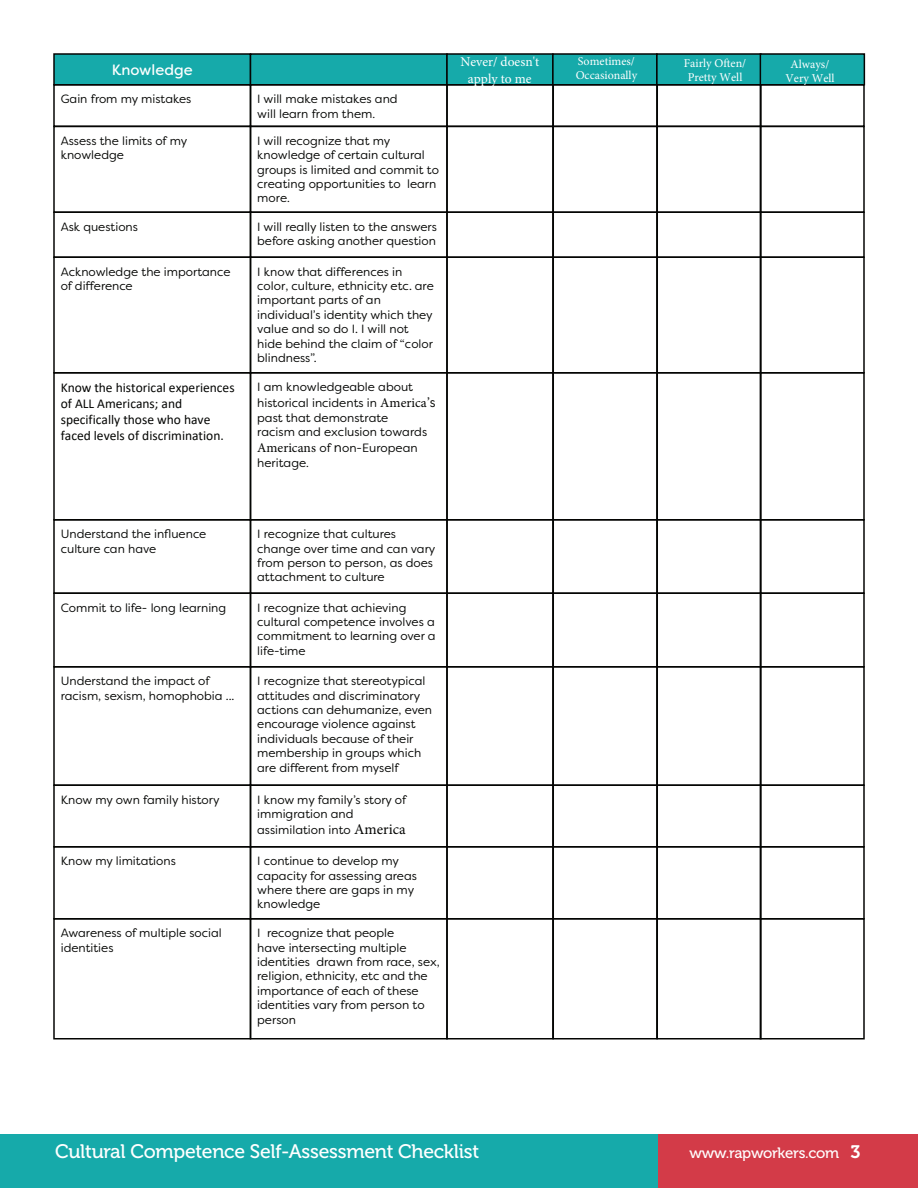
<style>
.page{position:relative;width:918px;height:1188px;background:#fff}
.page>*{position:absolute;margin:0;border:0;box-sizing:border-box;transform-origin:0 0}
.t1{font:19.5px "Museo 500";letter-spacing:-.015em;color:#fff}
.t2{font:15px "Museo 500";letter-spacing:-.015em;color:#fff}
.t3{font:15px "Filson Soft";color:#fff}
.t4{font:13.5px/16.2px "Calibri";color:#040503}
.t5{font:13.5px/16.2px "Minion Pro";color:#fff;text-align:center}
.t6{font:12px/14.4px "Filson Soft";color:#040503}
.t7{font:12px/14.4px "Minion Pro";color:#fff;text-align:center}
.s1{font-family:"Minion Pro"}
.s2{font-family:"Minion Pro";font-size:13.5px}
.s3{font-size:13.5px}
.s4{font-family:"Minion Pro";font-size:15px}
.s5{font-family:"Museo 700";font-size:18px}
</style>
<div class="page">
<div style="left:0;top:1134px;width:918px;height:54px;background:#16aaaa"></div>
<div style="left:658px;top:1134px;width:260px;height:54px;background:#d33b48"></div>
<div style="left:54px;top:54px;width:196px;height:31px;background:#16aaaa"></div>
<div style="left:53px;top:53px;width:198px;height:33px;border:2px solid #040503"></div>
<div style="left:250px;top:54px;width:197px;height:31px;background:#16aaaa"></div>
<div style="left:250px;top:53px;width:198px;height:33px;border:2px solid #040503"></div>
<div style="left:53px;top:84px;width:198px;height:43px;border:2px solid #040503"></div>
<div style="left:53px;top:212px;width:198px;height:46px;border:2px solid #040503"></div>
<div style="left:53px;top:519px;width:198px;height:75px;border:2px solid #040503"></div>
<div style="left:53px;top:592px;width:198px;height:76px;border:2px solid #040503"></div>
<div style="left:53px;top:784px;width:198px;height:64px;border:2px solid #040503"></div>
<div style="left:53px;top:846px;width:198px;height:74px;border:2px solid #040503"></div>
<div style="left:53px;top:918px;width:198px;height:122px;border:2px solid #040503"></div>
<div style="left:250px;top:84px;width:198px;height:43px;border:2px solid #040503"></div>
<div style="left:250px;top:126px;width:198px;height:87px;border:2px solid #040503"></div>
<div style="left:250px;top:212px;width:198px;height:46px;border:2px solid #040503"></div>
<div style="left:250px;top:256px;width:198px;height:118px;border:2px solid #040503"></div>
<div style="left:250px;top:372px;width:198px;height:148px;border:2px solid #040503"></div>
<div style="left:250px;top:519px;width:198px;height:75px;border:2px solid #040503"></div>
<div style="left:250px;top:592px;width:198px;height:76px;border:2px solid #040503"></div>
<div style="left:250px;top:666px;width:198px;height:120px;border:2px solid #040503"></div>
<div style="left:250px;top:784px;width:198px;height:64px;border:2px solid #040503"></div>
<div style="left:250px;top:846px;width:198px;height:74px;border:2px solid #040503"></div>
<div style="left:250px;top:918px;width:198px;height:122px;border:2px solid #040503"></div>
<div style="left:446px;top:84px;width:108px;height:43px;border:2px solid #040503"></div>
<div style="left:447px;top:54px;width:106px;height:31px;background:#16aaaa"></div>
<div style="left:446px;top:53px;width:108px;height:33px;border:2px solid #040503"></div>
<div style="left:553px;top:54px;width:104px;height:31px;background:#16aaaa"></div>
<div style="left:552px;top:53px;width:106px;height:33px;border:2px solid #040503"></div>
<div style="left:657px;top:54px;width:104px;height:31px;background:#16aaaa"></div>
<div style="left:656px;top:53px;width:106px;height:33px;border:2px solid #040503"></div>
<div style="left:760px;top:54px;width:104px;height:31px;background:#16aaaa"></div>
<div style="left:760px;top:53px;width:105px;height:33px;border:2px solid #040503"></div>
<div style="left:446px;top:126px;width:108px;height:87px;border:2px solid #040503"></div>
<div style="left:446px;top:212px;width:108px;height:46px;border:2px solid #040503"></div>
<div style="left:446px;top:256px;width:108px;height:118px;border:2px solid #040503"></div>
<div style="left:446px;top:372px;width:108px;height:148px;border:2px solid #040503"></div>
<div style="left:446px;top:519px;width:108px;height:75px;border:2px solid #040503"></div>
<div style="left:446px;top:592px;width:108px;height:76px;border:2px solid #040503"></div>
<div style="left:446px;top:666px;width:108px;height:120px;border:2px solid #040503"></div>
<div style="left:446px;top:784px;width:108px;height:64px;border:2px solid #040503"></div>
<div style="left:446px;top:846px;width:108px;height:74px;border:2px solid #040503"></div>
<div style="left:446px;top:918px;width:108px;height:122px;border:2px solid #040503"></div>
<div style="left:553px;top:84px;width:105px;height:43px;border:2px solid #040503"></div>
<div style="left:553px;top:126px;width:105px;height:87px;border:2px solid #040503"></div>
<div style="left:553px;top:212px;width:105px;height:46px;border:2px solid #040503"></div>
<div style="left:553px;top:256px;width:105px;height:118px;border:2px solid #040503"></div>
<div style="left:553px;top:372px;width:105px;height:148px;border:2px solid #040503"></div>
<div style="left:553px;top:519px;width:105px;height:75px;border:2px solid #040503"></div>
<div style="left:553px;top:592px;width:105px;height:76px;border:2px solid #040503"></div>
<div style="left:553px;top:666px;width:105px;height:120px;border:2px solid #040503"></div>
<div style="left:553px;top:784px;width:105px;height:64px;border:2px solid #040503"></div>
<div style="left:553px;top:846px;width:105px;height:74px;border:2px solid #040503"></div>
<div style="left:553px;top:918px;width:105px;height:122px;border:2px solid #040503"></div>
<div style="left:657px;top:84px;width:105px;height:43px;border:2px solid #040503"></div>
<div style="left:760px;top:84px;width:105px;height:43px;border:2px solid #040503"></div>
<div style="left:657px;top:126px;width:105px;height:87px;border:2px solid #040503"></div>
<div style="left:760px;top:126px;width:105px;height:87px;border:2px solid #040503"></div>
<div style="left:657px;top:212px;width:105px;height:46px;border:2px solid #040503"></div>
<div style="left:760px;top:212px;width:105px;height:46px;border:2px solid #040503"></div>
<div style="left:657px;top:256px;width:105px;height:118px;border:2px solid #040503"></div>
<div style="left:657px;top:372px;width:105px;height:148px;border:2px solid #040503"></div>
<div style="left:657px;top:519px;width:105px;height:75px;border:2px solid #040503"></div>
<div style="left:657px;top:592px;width:105px;height:76px;border:2px solid #040503"></div>
<div style="left:657px;top:666px;width:105px;height:120px;border:2px solid #040503"></div>
<div style="left:657px;top:784px;width:105px;height:64px;border:2px solid #040503"></div>
<div style="left:657px;top:846px;width:105px;height:74px;border:2px solid #040503"></div>
<div style="left:657px;top:918px;width:105px;height:122px;border:2px solid #040503"></div>
<div style="left:760px;top:256px;width:105px;height:118px;border:2px solid #040503"></div>
<div style="left:760px;top:372px;width:105px;height:148px;border:2px solid #040503"></div>
<div style="left:760px;top:519px;width:105px;height:75px;border:2px solid #040503"></div>
<div style="left:760px;top:592px;width:105px;height:76px;border:2px solid #040503"></div>
<div style="left:760px;top:666px;width:105px;height:120px;border:2px solid #040503"></div>
<div style="left:760px;top:784px;width:105px;height:64px;border:2px solid #040503"></div>
<div style="left:760px;top:846px;width:105px;height:74px;border:2px solid #040503"></div>
<div style="left:760px;top:918px;width:105px;height:122px;border:2px solid #040503"></div>
<p class="t3" style="left:112px;top:60px;width:82px">Knowledge</p>
<p class="t6" style="left:61px;top:92px;width:132px">Gain from my mistakes</p>
<p class="t6" style="left:61px;top:133px;width:128px">Assess the limits of my knowledge</p>
<p class="t6" style="left:61px;top:219px;width:79px">Ask questions</p>
<p class="t6" style="left:61px;top:264px;width:171px">Acknowledge the importance of difference</p>
<p class="t4" style="left:61px;top:379px;width:175px">Know the historical experiences of ALL Americans; and specifically those who have faced levels of discrimination.</p>
<p class="t6" style="left:257px;top:92px;width:142px">I will make mistakes and will learn from them<span class="s1">.</span></p>
<p class="t6" style="left:257px;top:133px;width:183px">I will recognize that my knowledge of certain cultural groups is limited and commit to creating opportunities to learn more<span class="s1">.</span></p>
<p class="t6" style="left:257px;top:219px;width:181px">I will really listen to the answers before asking another question</p>
<p class="t6" style="left:257px;top:264px;width:178px">I know that differences in color, culture, ethnicity etc. are important parts of an individual’s identity which they value and so do I. I will not hide behind the claim of “color blindness”.</p>
<p class="t6" style="left:257px;top:379px;width:180px;line-height:15px">I am knowledgeable about historical incidents in <span class="s2">America</span><span class="s3">’s </span>past that demonstrate<br>racism and exclusion towards</p>
<p class="t6" style="left:257px;top:440px;width:162px;line-height:15px"><span class="s2">Americans</span> of <span class="s3">n</span>on-European heritage<span class="s1">.</span></p>
<p class="t5" style="left:460px;top:54px;width:80px">Never/ doesn't apply to me</p>
<p class="t7" style="left:576px;top:54px;width:63px;text-align:left">Sometimes/<br>Occasionally</p>
<p class="t7" style="left:684px;top:56px;width:64px">Fairly Often/<br>Pretty Well</p>
<p class="t7" style="left:785px;top:57px;width:51px">Always/<br>Very Well</p>
<p class="t6" style="left:61px;top:527px;width:147px">Understand the influence culture can have</p>
<p class="t6" style="left:61px;top:600px;width:167px">Commit to life- long learning</p>
<p class="t6" style="left:61px;top:674px;width:175px">Understand the impact of racism, sexism, homophobia ...</p>
<p class="t6" style="left:61px;top:792px;width:160px">Know my own family history</p>
<p class="t6" style="left:61px;top:854px;width:117px">Know my limitations</p>
<p class="t6" style="left:61px;top:926px;width:163px">Awareness of multiple social identities</p>
<p class="t6" style="left:257px;top:527px;width:180px">I recognize that cultures change over time and can vary from person to person, as does attachment to culture</p>
<p class="t6" style="left:257px;top:600px;width:180px">I recognize that achieving cultural competence involves a commitment to learning over a life-time</p>
<p class="t6" style="left:257px;top:674px;width:176px">I recognize that stereotypical attitudes and discriminatory actions can dehumanize, even encourage violence against individuals because of their membership in groups which are different from myself</p>
<p class="t6" style="left:257px;top:792px;width:151px">I know my family’s story of immigration and</p>
<p class="t6" style="left:257px;top:823px;width:150px">assimilation into <span class="s4">America</span></p>
<p class="t6" style="left:257px;top:854px;width:161px">I continue to develop my capacity for assessing areas where there are gaps in my knowledge</p>
<p class="t6" style="left:257px;top:926px;width:184px">I recognize that people<br>have intersecting multiple identities drawn from race, sex, religion, ethnicity, etc and the importance of each of these identities vary from person to person</p>
<h1 class="t1" style="left:55px;top:1140px;width:426px">Cultural Competence Self-Assessment Checklist</h1>
<p class="t2" style="left:690px;top:1144px;width:172px">www.rapworkers.com <span class="s5">3</span></p>
</div>
